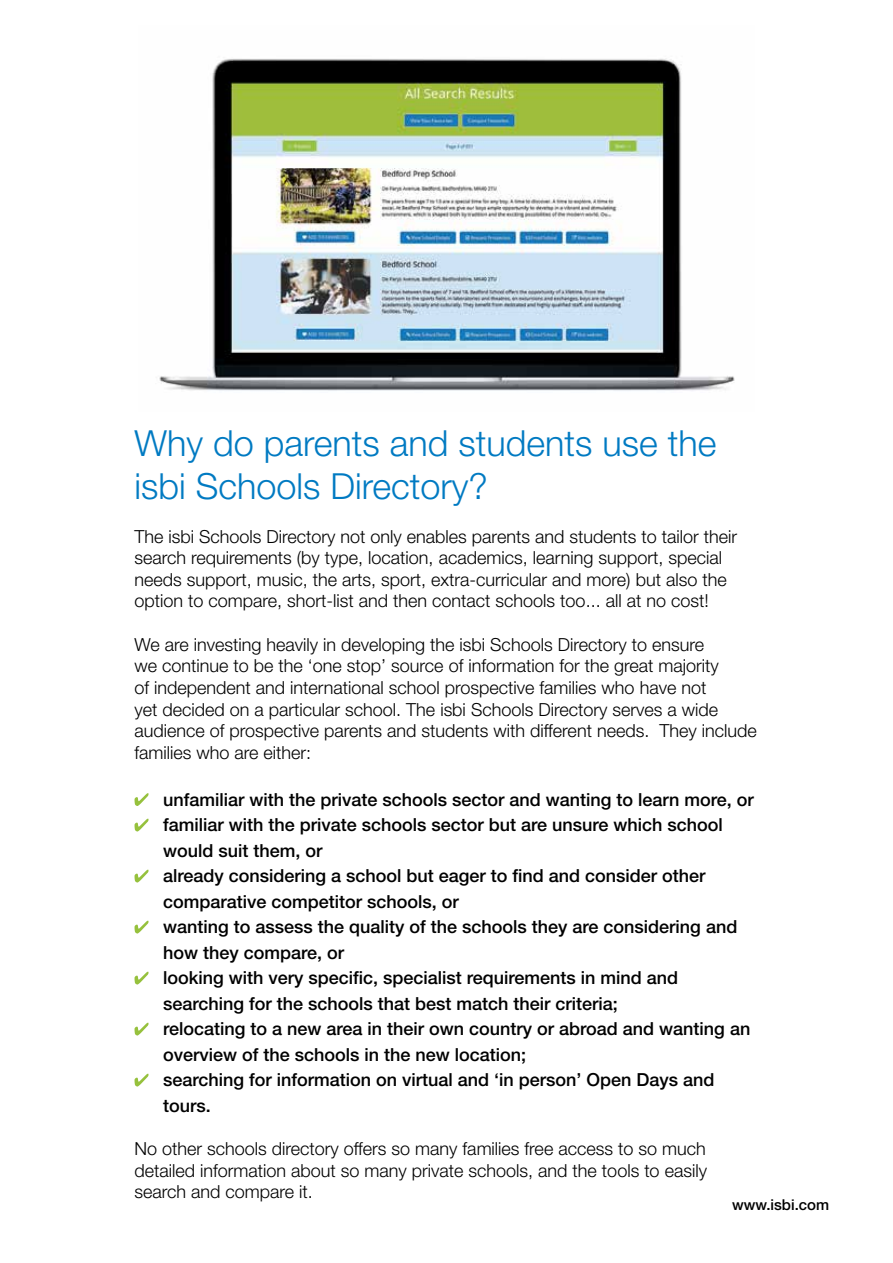
<style>
.page{position:relative;width:893px;height:1263px;background:#fff}
.page>*{position:absolute;margin:0;border:0;box-sizing:border-box;transform-origin:0 0}
.t1{font:300 36px/43.2px "Helvetica Neue LT Std";color:#007ac2}
.t2{font:300 18px/21.6px "Helvetica Neue LT Std";color:#000}
.t3{font:500 18px/25.5px "Helvetica Neue LT Std";color:#000}
.t4{font:500 15px "Helvetica Neue LT Std";color:#000}
</style>
<div class="page">
<svg style="left:135px;top:793px;width:14px;height:13px"></svg>
<svg style="left:135px;top:819px;width:14px;height:12px"></svg>
<svg style="left:135px;top:870px;width:14px;height:12px"></svg>
<svg style="left:135px;top:921px;width:14px;height:12px"></svg>
<svg style="left:135px;top:972px;width:14px;height:12px"></svg>
<svg style="left:135px;top:1023px;width:14px;height:12px"></svg>
<svg style="left:135px;top:1074px;width:14px;height:12px"></svg>
<img style="left:159px;top:58px;width:576px;height:333px">
<h1 class="t1" style="left:135px;top:421px;width:584px">Why do parents and students use the isbi Schools Directory?</h1>
<p class="t2" style="left:135px;top:525px;width:604px">The isbi Schools Directory not only enables parents and students to tailor their search requirements (by type, location, academics, learning support, special needs support, music, the arts, sport, extra-curricular and more) but also the option to compare, short-list and then contact schools too... all at no cost!</p>
<p class="t2" style="left:135px;top:633px;width:624px">We are investing heavily in developing the isbi Schools Directory to ensure<br>we continue to be the ‘one stop’ source of information for the great majority<br>of independent and international school prospective families who have not<br>yet decided on a particular school. The isbi Schools Directory serves a wide audience of prospective parents and students with different needs. They include families who are either:</p>
<p class="t3" style="left:163px;top:786px;width:592px">unfamiliar with the private schools sector and wanting to learn more, or familiar with the private schools sector but are unsure which school would suit them, or<br>already considering a school but eager to find and consider other comparative competitor schools, or<br>wanting to assess the quality of the schools they are considering and how they compare, or<br>looking with very specific, specialist requirements in mind and searching for the schools that best match their criteria;<br>relocating to a new area in their own country or abroad and wanting an overview of the schools in the new location;<br>searching for information on virtual and ‘in person’ Open Days and tours.</p>
<p class="t2" style="left:135px;top:1137px;width:574px;text-align:justify">No other schools directory offers so many families free access to so much detailed information about so many private schools, and the tools to easily search and compare it.</p>
<p class="t4" style="left:732px;top:1195px;width:98px">www.isbi.com</p>
</div>
